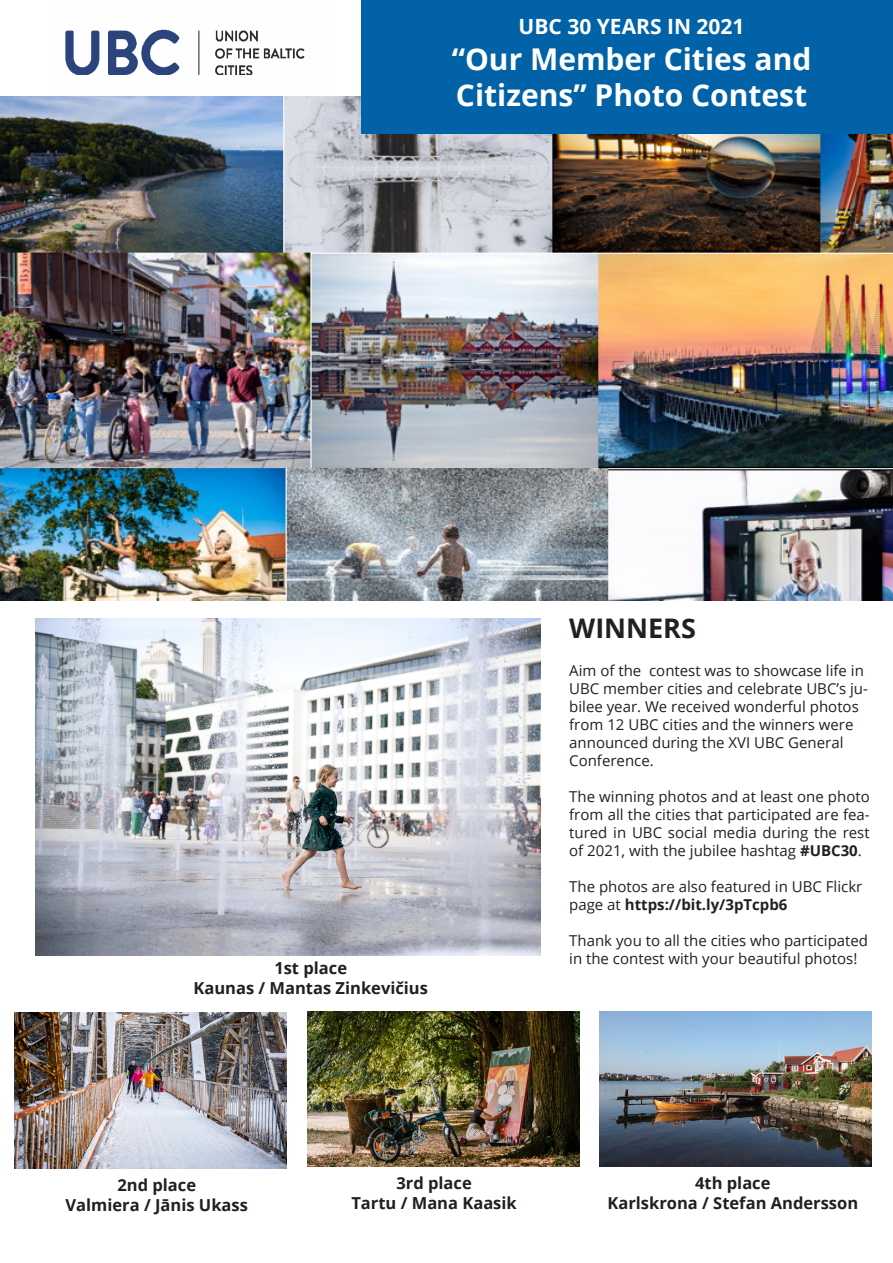
<style>
.page{position:relative;width:893px;height:1263px;background:#fff}
.page>*{position:absolute;margin:0;border:0;box-sizing:border-box;transform-origin:0 0}
.t1{font:700 30px "Open Sans";color:#fff}
.t2{font:700 27px "Open Sans";color:#231f20}
.t3{font:700 21px "Open Sans";color:#fff}
.t4{font:700 16.5px/19.8px "Open Sans";color:#231f20;text-align:center}
.t5{font:15px/18px "Open Sans";color:#231f20}
.s1{font-weight:700}
</style>
<div class="page">
<img style="left:1px;top:97px;width:892px;height:503px">
<img style="left:65px;top:29px;width:240px;height:46px">
<div style="left:361px;top:0;width:532px;height:133px;background:#0162a8"></div>
<img style="left:307px;top:1011px;width:272px;height:156px">
<img style="left:36px;top:619px;width:505px;height:336px">
<img style="left:14px;top:1013px;width:272px;height:155px">
<img style="left:600px;top:1011px;width:272px;height:156px">
<p class="t3" style="left:519px;top:11px;width:227px">UBC 30 YEARS IN 2021</p>
<p class="t1" style="left:452px;top:38px;width:361px">“Our Member Cities and</p>
<p class="t1" style="left:456px;top:74px;width:353px">Citizens” Photo Contest</p>
<p class="t4" style="left:193px;top:957px;width:236px">1st place<br>Kaunas / Mantas Zinkevičius</p>
<p class="t2" style="left:569px;top:609px;width:128px">WINNERS</p>
<p class="t5" style="left:569px;top:661px;width:300px">Aim of the contest was to showcase life in UBC member cities and celebrate UBC’s ju&shy;bilee year. We received wonderful photos from 12 UBC cities and the winners were announced during the XVI UBC General Conference.</p>
<p class="t5" style="left:569px;top:787px;width:302px;text-align:justify">The winning photos and at least one photo from all the cities that participated are fea&shy;tured in UBC social media during the rest of 2021, with the jubilee hashtag <span class="s1">#UBC30</span>.</p>
<p class="t5" style="left:569px;top:877px;width:295px">The photos are also featured in UBC Flickr page at <span class="s1">https://bit.ly/3pTcpb6</span></p>
<p class="t5" style="left:569px;top:931px;width:300px">Thank you to all the cities who participated in the contest with your beautiful photos!</p>
<p class="t4" style="left:66px;top:1174px;width:184px">2nd place<br>Valmiera / Jānis Ukass</p>
<p class="t4" style="left:351px;top:1173px;width:167px">3rd place<br>Tartu / Mana Kaasik</p>
<p class="t4" style="left:695px;top:1173px;width:77px">4th place</p>
<p class="t4" style="left:607px;top:1193px;width:252px">Karlskrona / Stefan Andersson</p>
</div>
